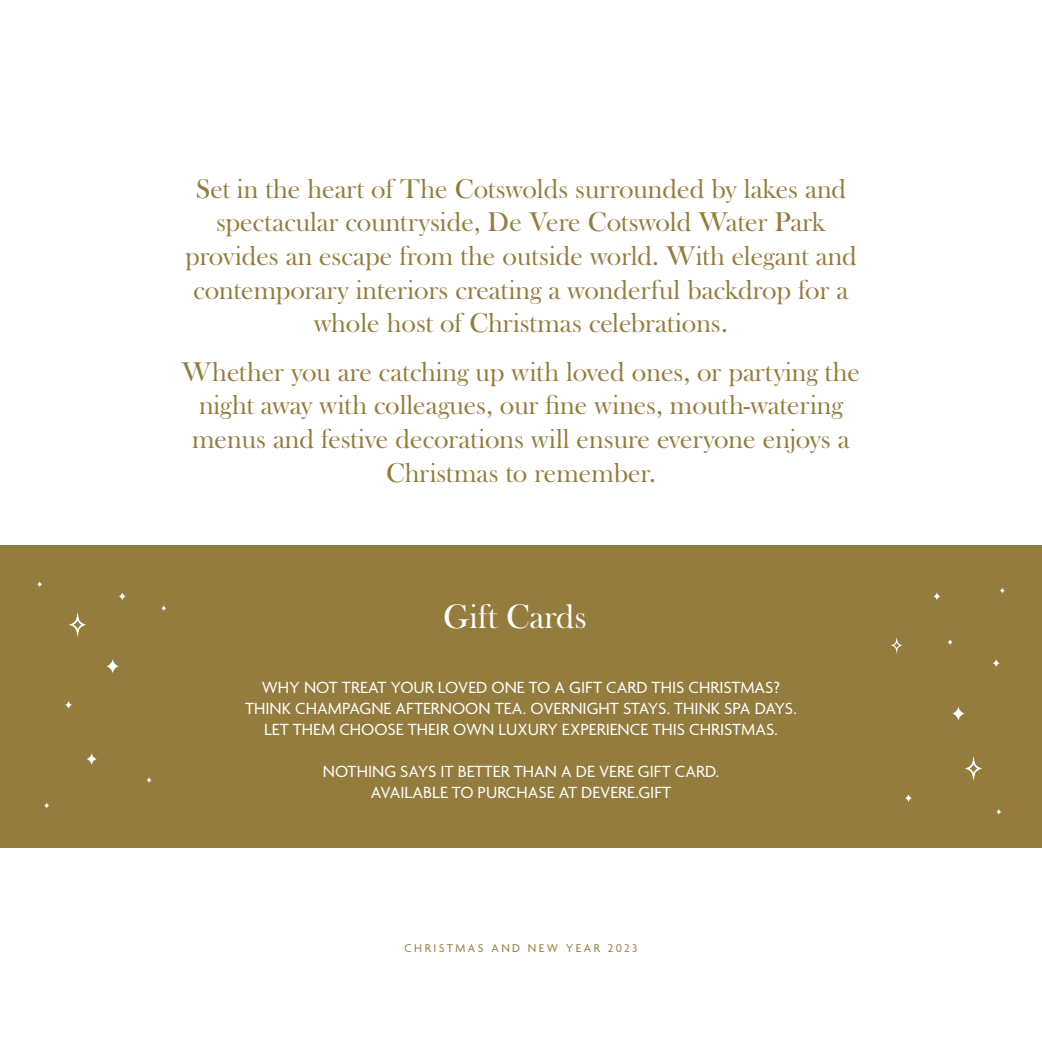
<style>
.page{position:relative;width:1042px;height:1042px;background:#fff}
.page>*{position:absolute;margin:0;border:0;box-sizing:border-box;transform-origin:0 0}
.t1{font:35px "Baskerville Old Fac D";color:#fff}
.t2{font:28px/33.6px "Baskerville Old Fac D";color:#947c3e;text-align:center}
.t3{font:17.5px/21px "Agenda";color:#fff;text-align:center}
.t4{font:12.25px "Agenda";letter-spacing:.2em;color:#947c3e}
</style>
<div class="page">
<div style="left:0;top:545px;width:1042px;height:303px;background:#947c3e"></div>
<svg style="left:107px;top:659px;width:12px;height:14px"></svg>
<div style="left:71px;top:616px;width:14px;height:17px;border:2px solid #fff;border-radius:50%"></div>
<svg style="left:952px;top:706px;width:12px;height:15px"></svg>
<div style="left:966px;top:760px;width:14px;height:17px;border:2px solid #fff;border-radius:50%"></div>
<svg style="left:992px;top:659px;width:7px;height:8px"></svg>
<svg style="left:65px;top:700px;width:7px;height:9px"></svg>
<svg style="left:119px;top:592px;width:7px;height:8px"></svg>
<svg style="left:905px;top:794px;width:7px;height:8px"></svg>
<svg style="left:933px;top:592px;width:7px;height:8px"></svg>
<svg style="left:87px;top:753px;width:10px;height:12px"></svg>
<svg style="left:999px;top:587px;width:6px;height:7px"></svg>
<svg style="left:44px;top:802px;width:5px;height:6px"></svg>
<svg style="left:146px;top:777px;width:6px;height:6px"></svg>
<svg style="left:37px;top:581px;width:5px;height:6px"></svg>
<svg style="left:996px;top:809px;width:5px;height:6px"></svg>
<svg style="left:161px;top:605px;width:5px;height:6px"></svg>
<svg style="left:947px;top:639px;width:5px;height:6px"></svg>
<div style="left:892px;top:640px;width:9px;height:11px;border:1px solid #fff;border-radius:50%"></div>
<p class="t2" style="left:185px;top:172px;width:673px">Set in the heart of The Cotswolds surrounded by lakes and spectacular countryside, De Vere Cotswold Water Park provides an escape from the outside world. With elegant and contemporary interiors creating a wonderful backdrop for a whole host of Christmas celebrations.</p>
<p class="t2" style="left:182px;top:355px;width:680px">Whether you are catching up with loved ones, or partying the night away with colleagues, our fine wines, mouth-watering menus and festive decorations will ensure everyone enjoys a Christmas to remember.</p>
<p class="t1" style="left:443px;top:597px;width:145px">Gift Cards</p>
<p class="t3" style="left:245px;top:678px;width:553px">WHY NOT TREAT YOUR LOVED ONE TO A GIFT CARD THIS CHRISTMAS?<br>THINK CHAMPAGNE AFTERNOON TEA. OVERNIGHT STAYS. THINK SPA DAYS.<br>LET THEM CHOOSE THEIR OWN LUXURY EXPERIENCE THIS CHRISTMAS.</p>
<p class="t3" style="left:323px;top:762px;width:398px">NOTHING SAYS IT BETTER THAN A DE VERE GIFT CARD.<br>AVAILABLE TO PURCHASE AT DEVERE.GIFT</p>
<p class="t4" style="left:404px;top:941px;width:234px">CHRISTMAS AND NEW YEAR 2023</p>
</div>
